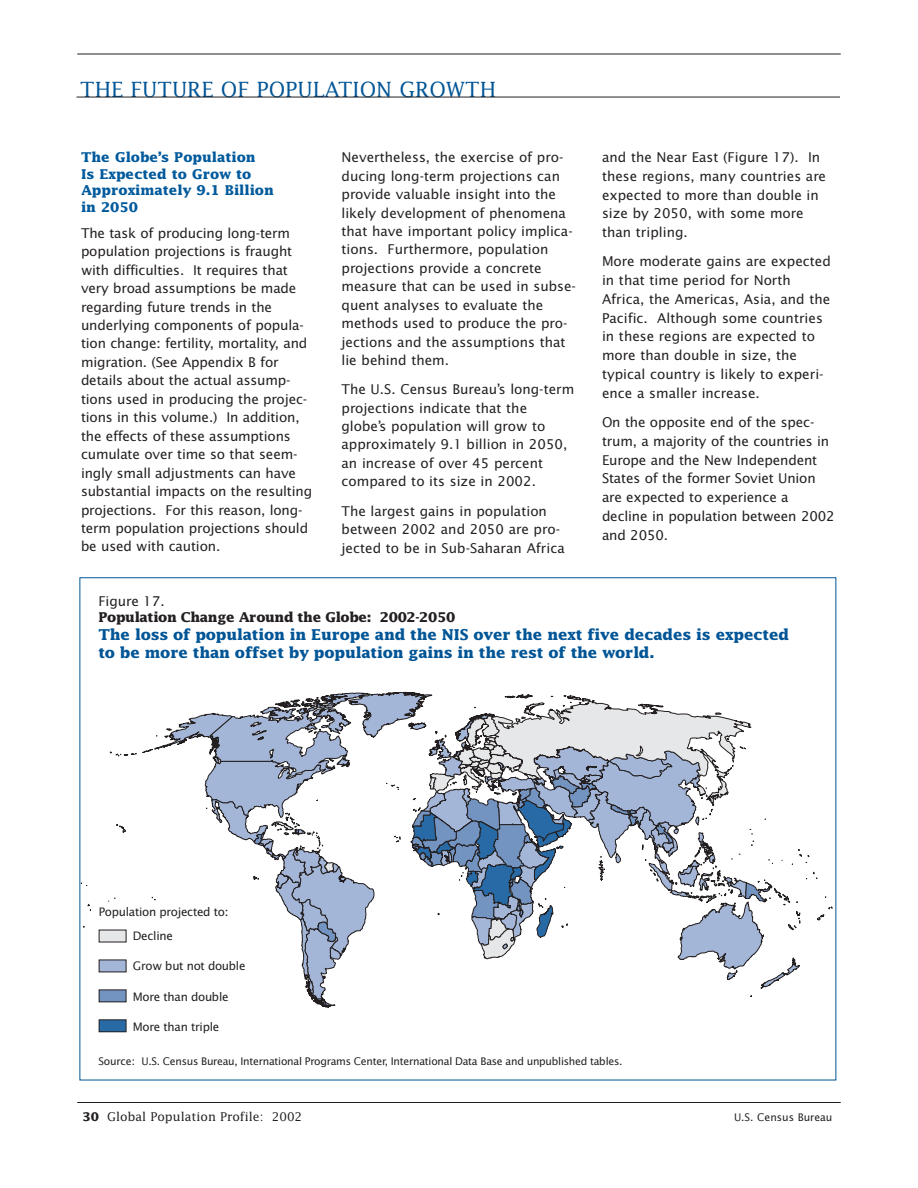
<style>
.page{position:relative;width:918px;height:1188px;background:#fff}
.page>*{position:absolute;margin:0;border:0;box-sizing:border-box;transform-origin:0 0}
.t1{font:21px "Lucida";color:#005596}
.t2{font:700 15px/18px "Lucida";letter-spacing:-.01em;color:#005596}
.t3{font:13.5px/18.5px "Lucida Sans";color:#231f20}
.t4{font:700 13.5px/16.5px "Lucida";color:#005a9c}
.t5{font:700 13.5px "Lucida";letter-spacing:-.025em;color:#231f20}
.t6{font:12px "Lucida";color:#231f20}
.t7{font:11.7px "Lucida Sans";letter-spacing:-.025em;color:#231f20}
.t8{font:10.5px "Lucida Sans";letter-spacing:-.025em;color:#231f20}
.t9{font:10.5px "Lucida Sans";color:#231f20}
.s1{font-weight:700}
</style>
<div class="page">
<hr style="left:77px;top:54px;width:764px;height:1px;background:#231f20">
<hr style="left:77px;top:1102px;width:764px;height:1px;background:#231f20">
<hr style="left:76px;top:97px;width:764px;height:1px;background:#231f20">
<svg style="left:81px;top:692px;width:752px;height:316px"></svg>
<div style="left:92px;top:902px;width:162px;height:141px;background:#fff"></div>
<div style="left:99px;top:930px;width:27px;height:12px;background:#e6e7e8"></div>
<div style="left:99px;top:960px;width:27px;height:12px;background:#a4b6d7"></div>
<div style="left:99px;top:990px;width:27px;height:12px;background:#7393c1"></div>
<div style="left:99px;top:989px;width:27px;height:13px;border:1px solid #231f20"></div>
<div style="left:99px;top:1020px;width:27px;height:12px;background:#286aa6"></div>
<div style="left:99px;top:1019px;width:27px;height:13px;border:1px solid #231f20"></div>
<h1 class="t1" style="left:80px;top:81px;width:417px">THE FUTURE OF POPULATION GROWTH</h1>
<p class="t4" style="left:81px;top:150px;width:194px">The Globe’s Population<br>Is Expected to Grow to<br>Approximately 9.1 Billion in 2050</p>
<p class="t3" style="left:81px;top:225px;width:233px">The task of producing long-term population projections is fraught with difficulties. It requires that very broad assumptions be made regarding future trends in the underlying components of popula&shy;tion change: fertility, mortality, and migration. (See Appendix B for details about the actual assump&shy;tions used in producing the projec&shy;tions in this volume.) In addition, the effects of these assumptions cumulate over time so that seem&shy;ingly small adjustments can have substantial impacts on the resulting projections. For this reason, long&shy;term population projections should be used with caution.</p>
<p class="t3" style="left:342px;top:149px;width:236px">Nevertheless, the exercise of pro&shy;ducing long-term projections can provide valuable insight into the likely development of phenomena that have important policy implica&shy;tions. Furthermore, population projections provide a concrete measure that can be used in subse&shy;quent analyses to evaluate the methods used to produce the pro&shy;jections and the assumptions that lie behind them.</p>
<p class="t3" style="left:342px;top:381px;width:234px">The U.S. Census Bureau’s long-term projections indicate that the globe’s population will grow to approximately 9.1 billion in 2050, an increase of over 45 percent compared to its size in 2002.</p>
<p class="t3" style="left:342px;top:502px;width:225px">The largest gains in population between 2002 and 2050 are pro&shy;jected to be in Sub-Saharan Africa</p>
<p class="t3" style="left:602px;top:149px;width:226px">and the Near East (Figure 17). In these regions, many countries are expected to more than double in size by 2050, with some more than tripling.</p>
<p class="t3" style="left:602px;top:253px;width:230px">More moderate gains are expected in that time period for North<br>Africa, the Americas, Asia, and the<br>Pacific. Although some countries in these regions are expected to more than double in size, the typical country is likely to experi&shy;ence a smaller increase.</p>
<p class="t3" style="left:602px;top:414px;width:234px">On the opposite end of the spec&shy;trum, a majority of the countries in<br>Europe and the New Independent<br>States of the former Soviet Union are expected to experience a decline in population between 2002 and 2050.</p>
<p class="t3" style="left:98px;top:592px;width:68px">Figure 17.</p>
<p class="t5" style="left:98px;top:612px;width:359px">Population Change Around the Globe: 2002-2050</p>
<p class="t2" style="left:98px;top:627px;width:692px">The loss of population in Europe and the NIS over the next five decades is expected to be more than offset by population gains in the rest of the world.</p>
<p class="t7" style="left:99px;top:907px;width:131px">Population projected to:</p>
<p class="t7" style="left:133px;top:931px;width:42px">Decline</p>
<p class="t7" style="left:133px;top:961px;width:114px">Grow but not double</p>
<p class="t7" style="left:133px;top:992px;width:97px">More than double</p>
<p class="t7" style="left:133px;top:1022px;width:88px">More than triple</p>
<p class="t8" style="left:98px;top:1057px;width:526px">Source: U.S. Census Bureau, International Programs Center, International Data Base and unpublished tables.</p>
<p class="t6" style="left:82px;top:1111px;width:221px"><span class="s1">30</span> Global Population Profile: 2002</p>
<p class="t9" style="left:734px;top:1113px;width:100px">U.S. Census Bureau</p>
</div>
